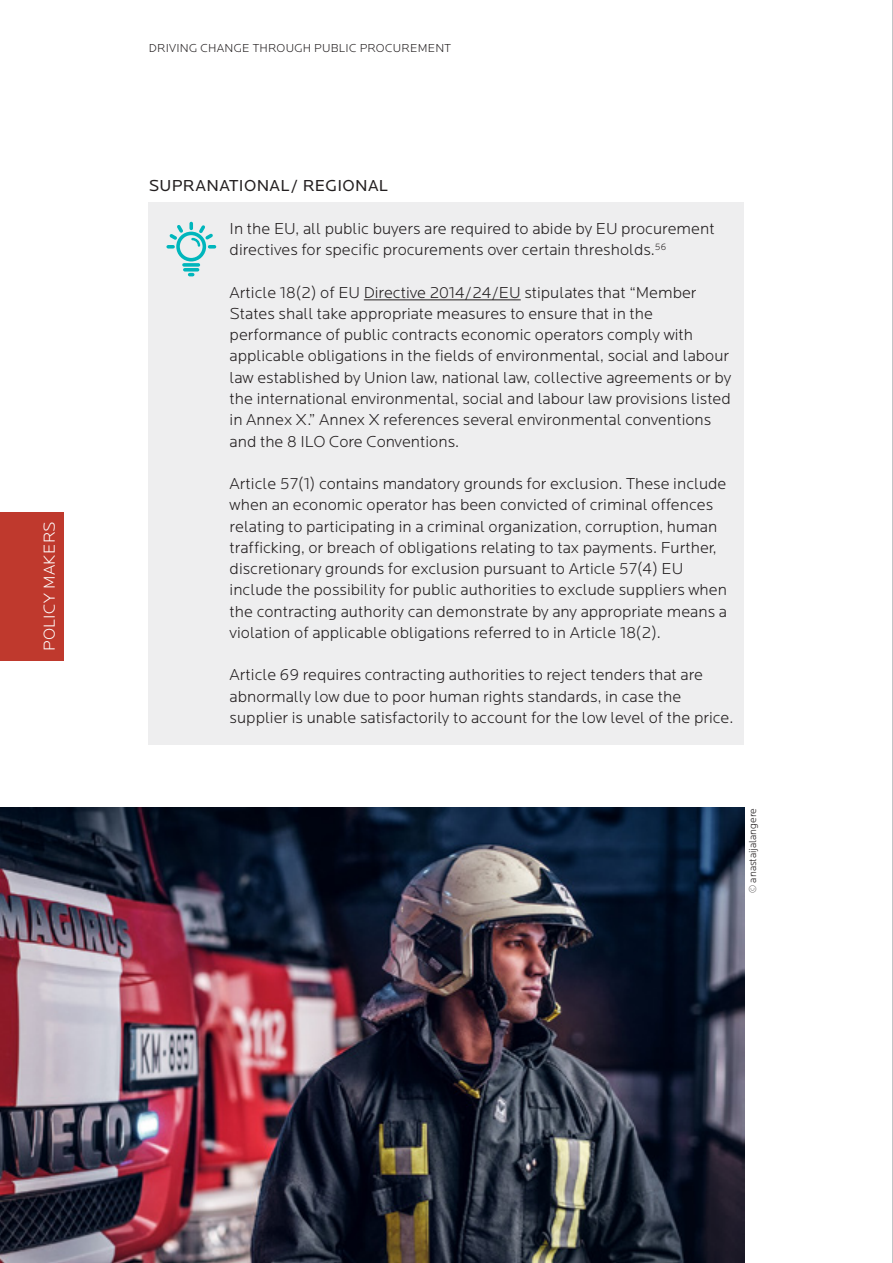
<style>
.page{position:relative;width:893px;height:1263px;background:#fff}
.page>*{position:absolute;margin:0;border:0;box-sizing:border-box;transform-origin:0 0}
.Boksbrød{font:300 16.5px/21.3px "Locator";color:#231f20}
.MR_4{font:16.5px "Locator";letter-spacing:.02em;color:#231f20}
.t1{font:300 16.5px "Locator";letter-spacing:.02em;color:#fff}
.t2{font:300 12px "Locator";letter-spacing:.02em;color:#231f20}
.t3{font:300 10.5px "Locator";color:#231f20}
</style>
<div class="page">
<hr style="left:892px;top:0;width:1px;height:1263px;background:#8a8c8f">
<div style="left:0;top:512px;width:64px;height:149px;background:#bf392d"></div>
<div style="left:149px;top:202px;width:595px;height:542px;background:#eeeeef"></div>
<div style="left:176px;top:232px;width:30px;height:29px;border:4px solid #00b6bc;border-radius:50%"></div>
<svg style="left:184px;top:263px;width:14px;height:4px"></svg>
<svg style="left:185px;top:268px;width:13px;height:4px"></svg>
<svg style="left:166px;top:222px;width:50px;height:27px"></svg>
<hr style="left:364px;top:300px;width:157px;height:1px;background:#231f20">
<img style="left:0;top:808px;width:744px;height:455px">
<p class="t1" style="left:41px;top:651px;width:131px;rotate:-90deg">POLICY MAKERS</p>
<p class="t2" style="left:149px;top:41px;width:304px">DRIVING CHANGE THROUGH PUBLIC PROCUREMENT</p>
<h5 class="MR_4" style="left:149px;top:177px;width:241px">SUPRANATIONAL/ REGIONAL</h5>
<p class="Boksbrød" style="left:230px;top:218px;width:487px">In the EU, all public buyers are required to abide by EU procurement directives for specific procurements over certain thresholds.<sup>56</sup></p>
<p class="Boksbrød" style="left:230px;top:282px;width:503px">Article 18(2) of EU Directive 2014/24/EU stipulates that “Member States shall take appropriate measures to ensure that in the performance of public contracts economic operators comply with applicable obligations in the fields of environmental, social and labour law established by Union law, national law, collective agreements or by the international environmental, social and labour law provisions listed in Annex X.” Annex X references several environmental conventions and the 8 ILO Core Conventions.</p>
<p class="Boksbrød" style="left:230px;top:473px;width:499px">Article 57(1) contains mandatory grounds for exclusion. These include when an economic operator has been convicted of criminal offences relating to participating in a criminal organization, corruption, human trafficking, or breach of obligations relating to tax payments. Further, discretionary grounds for exclusion pursuant to Article 57(4) EU include the possibility for public authorities to exclude suppliers when the contracting authority can demonstrate by any appropriate means a violation of applicable obligations referred to in Article 18(2).</p>
<p class="Boksbrød" style="left:230px;top:665px;width:505px">Article 69 requires contracting authorities to reject tenders that are abnormally low due to poor human rights standards, in case the supplier is unable satisfactorily to account for the low level of the price.</p>
<p class="t3" style="left:747px;top:893px;width:86px;rotate:-90deg">© anastaijalangere</p>
</div>
